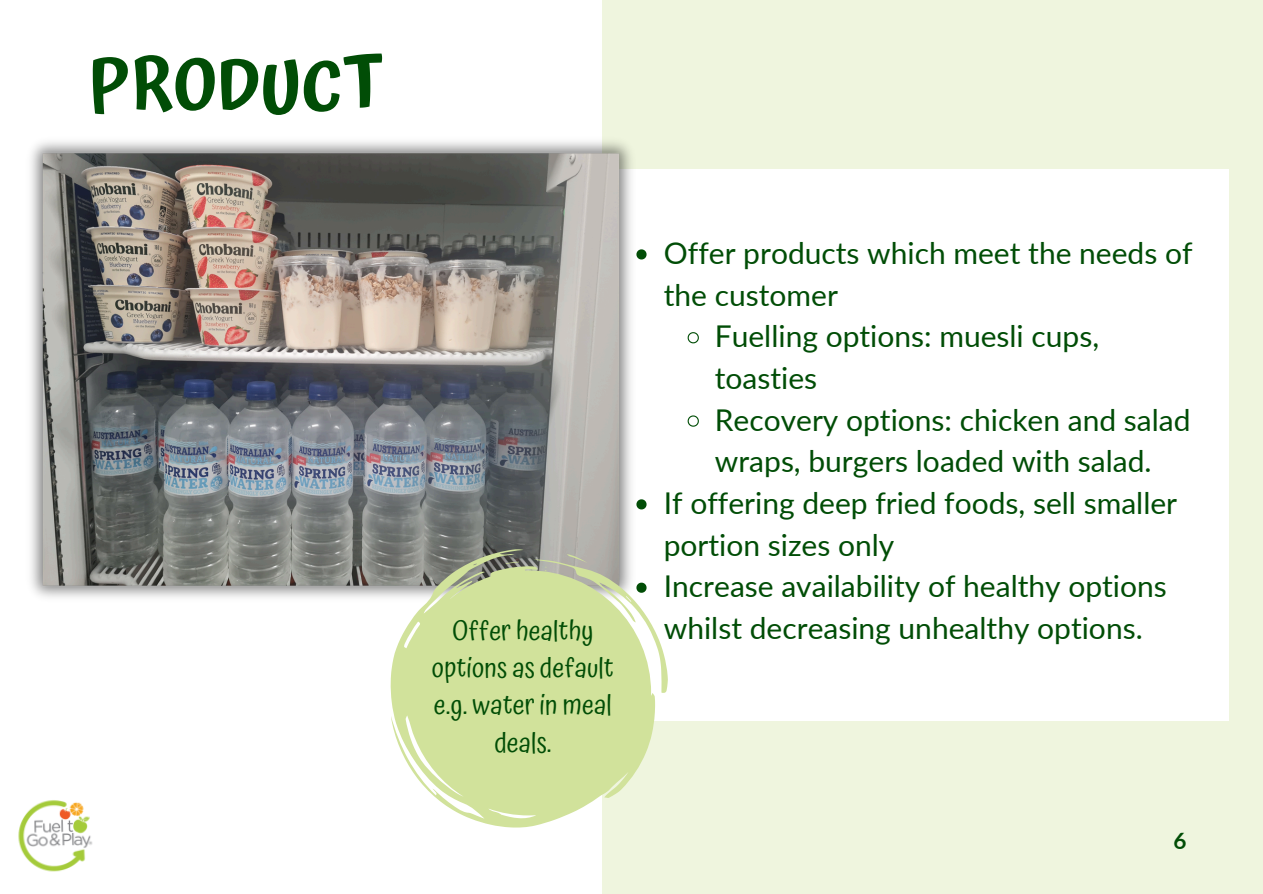
<style>
.page{position:relative;width:1263px;height:894px;background:#fff}
.page>*{position:absolute;margin:0;border:0;box-sizing:border-box;transform-origin:0 0}
.t1{font:600 70.35px "Atma";color:#014d06}
.t2{font:30px/41.7px "Lato";color:#014d06}
.t3{font:27.3px/37.2px "Atma";color:#014d06;text-align:center}
.t4{font:700 22.5px "Lato";color:#014d06}
</style>
<div class="page">
<div style="left:602px;top:0;width:661px;height:893px;background:#eff5de"></div>
<div style="left:484px;top:169px;width:744px;height:551px;background:#fff"></div>
<img style="left:31px;top:141px;width:600px;height:457px">
<svg style="left:636px;top:249px;width:11px;height:10px"></svg>
<svg style="left:687px;top:332px;width:12px;height:12px"></svg>
<svg style="left:687px;top:415px;width:12px;height:12px"></svg>
<svg style="left:636px;top:499px;width:11px;height:10px"></svg>
<svg style="left:390px;top:549px;width:265px;height:278px;fill:#d1e29b"></svg>
<svg style="left:506px;top:561px;width:13px;height:3px"></svg>
<svg style="left:533px;top:554px;width:135px;height:139px"></svg>
<img style="left:18px;top:800px;width:75px;height:72px">
<p class="t1" style="left:88px;top:44px;width:297px">PRODUCT</p>
<p class="t3" style="left:432px;top:612px;width:184px">Offer healthy options as default e.g. water in meal deals.</p>
<h1 class="t2" style="left:664px;top:231px;width:530px">Offer products which meet the needs of the customer</h1>
<p class="t2" style="left:715px;top:315px;width:386px">Fuelling options: muesli cups, toasties</p>
<p class="t2" style="left:715px;top:398px;width:477px">Recovery options: chicken and salad wraps, burgers loaded with salad.</p>
<p class="t2" style="left:664px;top:481px;width:515px">If offering deep fried foods, sell smaller portion sizes only</p>
<p class="t2" style="left:664px;top:564px;width:505px">Increase availability of healthy options whilst decreasing unhealthy options.</p>
<p class="t4" style="left:1174px;top:826px;width:15px">6</p>
</div>
